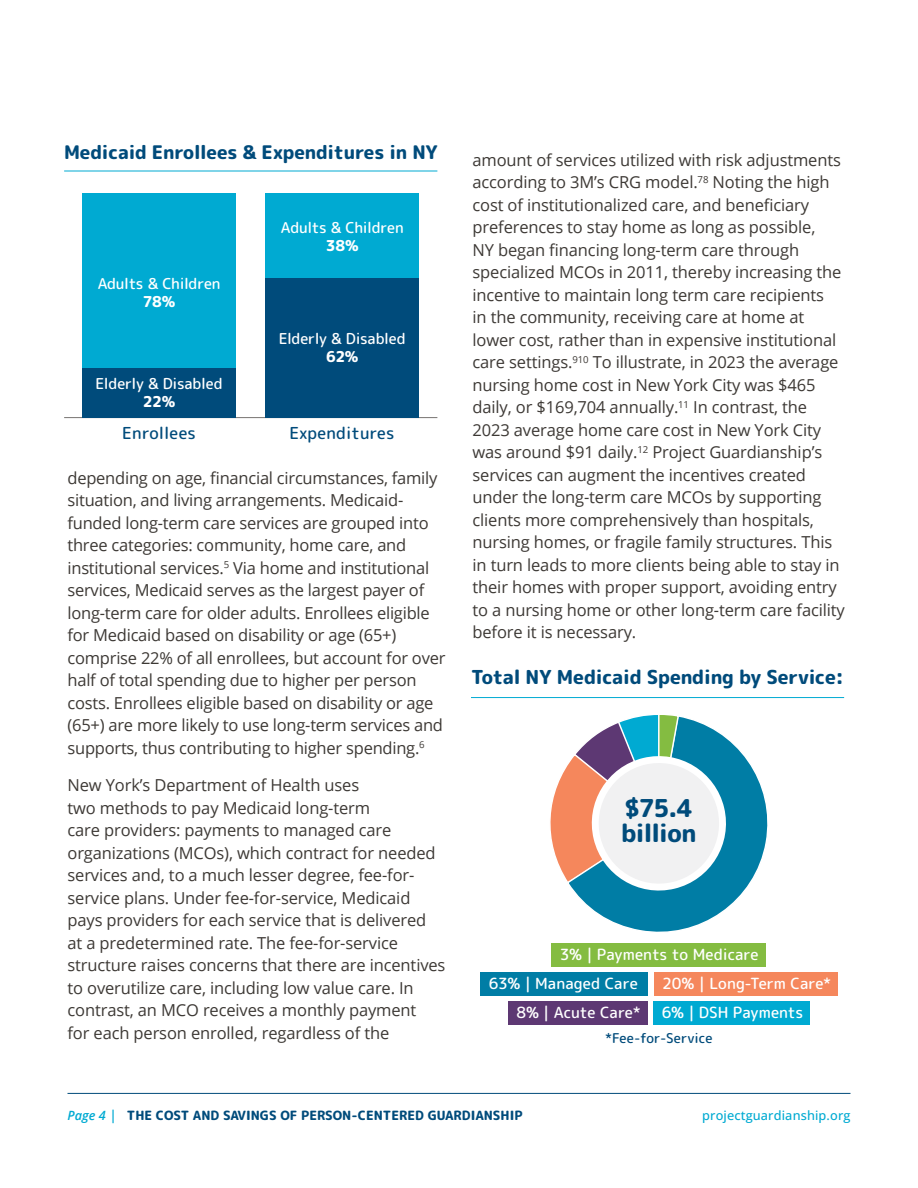
<style>
.page{position:relative;width:918px;height:1188px;background:#fff}
.page>*{position:absolute;margin:0;border:0;box-sizing:border-box;transform-origin:0 0}
.t1{font:800 24.6px/24.9px "Rounded Mplus 1 c";letter-spacing:-.035em;color:#004b7b}
.t2{font:800 19.2px "Rounded Mplus 1 c";letter-spacing:-.01em;color:#004b7b}
.t3{font:800 18.75px "Rounded Mplus 1 c";letter-spacing:-.01em;color:#004b7b}
.BODY{font:16.5px/22.5px "Open Sans";letter-spacing:-.01em;color:#3d3935}
.t4{font:500 16.5px "Rounded Mplus 1 c";letter-spacing:.01em;color:#004b7b}
.Paragraph_Style_4{font:500 15.45px "Rounded Mplus 1 c";letter-spacing:-.005em;color:#fff}
.Paragraph_Style_4-2{font:500 15px "Rounded Mplus 1 c";letter-spacing:-.015em;color:#fff}
.Paragraph_Style_4-3{font:800 15px "Rounded Mplus 1 c";letter-spacing:-.03em;color:#fff}
.t5{font:500 13.5px "Rounded Mplus 1 c";color:#004b7b}
.t6{font:800 12.75px "Rounded Mplus 1 c";color:#004b7b}
.t7{font:500 12.75px "Open Sans";letter-spacing:.01em;color:#00aad2}
.s1{font-family:"Open Sans";font-weight:600;font-style:italic;color:#00aad2}
.s2{font-family:"Open Sans";font-weight:600;font-size:13.5px;color:#00aad2}
</style>
<div class="page">
<hr style="left:68px;top:1093px;width:782px;height:1px;background:#004b7b">
<hr style="left:64px;top:171px;width:373px;height:1px;background:#00aad2">
<hr style="left:471px;top:697px;width:373px;height:1px;background:#00aad2">
<div style="left:508px;top:1001px;width:140px;height:24px;background:#5d3873"></div>
<div style="left:654px;top:1001px;width:156px;height:24px;background:#00aad2"></div>
<div style="left:552px;top:943px;width:214px;height:24px;background:#84bc41"></div>
<div style="left:481px;top:972px;width:167px;height:24px;background:#007da5"></div>
<div style="left:654px;top:972px;width:183px;height:24px;background:#f5875c"></div>
<svg style="left:577px;top:740px;width:191px;height:192px"></svg>
<svg style="left:550px;top:715px;width:179px;height:179px"></svg>
<hr style="left:64px;top:417px;width:373px;height:1px;background:#777472">
<div style="left:82px;top:193px;width:154px;height:175px;background:#00aad2"></div>
<div style="left:82px;top:368px;width:154px;height:50px;background:#004b7b"></div>
<div style="left:265px;top:193px;width:154px;height:85px;background:#00aad2"></div>
<div style="left:265px;top:278px;width:154px;height:140px;background:#004b7b"></div>
<p class="t3" style="left:64px;top:139px;width:375px">Medicaid Enrollees &amp; Expenditures in NY</p>
<p class="Paragraph_Style_4-2" style="left:98px;top:273px;width:124px">Adults &amp; Children</p>
<p class="Paragraph_Style_4-3" style="left:143px;top:291px;width:34px">78%</p>
<p class="Paragraph_Style_4-2" style="left:96px;top:373px;width:129px">Elderly &amp; Disabled</p>
<p class="Paragraph_Style_4-3" style="left:143px;top:391px;width:34px">22%</p>
<p class="t4" style="left:122px;top:421px;width:75px">Enrollees</p>
<p class="Paragraph_Style_4-2" style="left:281px;top:217px;width:124px">Adults &amp; Children</p>
<p class="Paragraph_Style_4-3" style="left:326px;top:235px;width:34px">38%</p>
<p class="Paragraph_Style_4-2" style="left:279px;top:328px;width:129px">Elderly &amp; Disabled</p>
<p class="Paragraph_Style_4-3" style="left:326px;top:346px;width:34px">62%</p>
<p class="t4" style="left:289px;top:421px;width:107px">Expenditures</p>
<p class="BODY" style="left:68px;top:466px;width:379px">depending on age, financial circumstances, family situation, and living arrangements. Medicaid&shy;funded long-term care services are grouped into three categories: community, home care, and institutional services.<sup>5</sup> Via home and institutional services, Medicaid serves as the largest payer of long-term care for older adults. Enrollees eligible for Medicaid based on disability or age (65+) comprise 22% of all enrollees, but account for over half of total spending due to higher per person costs. Enrollees eligible based on disability or age (65+) are more likely to use long-term services and supports, thus contributing to higher spending.<sup>6</sup></p>
<p class="BODY" style="left:68px;top:773px;width:380px">New York’s Department of Health uses<br>two methods to pay Medicaid long-term<br>care providers: payments to managed care organizations (MCOs), which contract for needed services and, to a much lesser degree, fee-for&shy;service plans. Under fee-for-service, Medicaid pays providers for each service that is delivered<br>at a predetermined rate. The fee-for-service structure raises concerns that there are incentives to overutilize care, including low value care. In contrast, an MCO receives a monthly payment<br>for each person enrolled, regardless of the</p>
<p class="BODY" style="left:472px;top:148px;width:374px">amount of services utilized with risk adjustments according to 3M’s CRG model.<sup>78</sup> Noting the high cost of institutionalized care, and beneficiary preferences to stay home as long as possible,<br>NY began financing long-term care through specialized MCOs in 2011, thereby increasing the incentive to maintain long term care recipients<br>in the community, receiving care at home at lower cost, rather than in expensive institutional care settings.<sup>910</sup> To illustrate, in 2023 the average nursing home cost in New York City was $465 daily, or $169,704 annually.<sup>11</sup> In contrast, the 2023 average home care cost in New York City was around $91 daily.<sup>12</sup> Project Guardianship’s services can augment the incentives created under the long-term care MCOs by supporting clients more comprehensively than hospitals, nursing homes, or fragile family structures. This in turn leads to more clients being able to stay in their homes with proper support, avoiding entry to a nursing home or other long-term care facility before it is necessary.</p>
<p class="t2" style="left:471px;top:664px;width:375px">Total NY Medicaid Spending by Service:</p>
<p class="t1" style="left:621px;top:796px;width:77px">$75.4 billion</p>
<p class="Paragraph_Style_4" style="left:560px;top:943px;width:200px">3% | Payments to Medicare</p>
<p class="Paragraph_Style_4" style="left:489px;top:972px;width:150px">63% | Managed Care</p>
<p class="Paragraph_Style_4" style="left:662px;top:972px;width:170px">20% | Long-Term Care*</p>
<p class="Paragraph_Style_4" style="left:516px;top:1001px;width:126px">8% | Acute Care*</p>
<p class="Paragraph_Style_4" style="left:662px;top:1001px;width:143px">6% | DSH Payments</p>
<p class="t5" style="left:605px;top:1028px;width:109px">*Fee-for-Service</p>
<p class="t6" style="left:68px;top:1107px;width:457px"><span class="s1">Page 4</span> <span class="s2">|</span> THE COST AND SAVINGS OF PERSON-CENTERED GUARDIANSHIP</p>
<p class="t7" style="left:702px;top:1106px;width:150px">projectguardianship.org</p>
</div>
